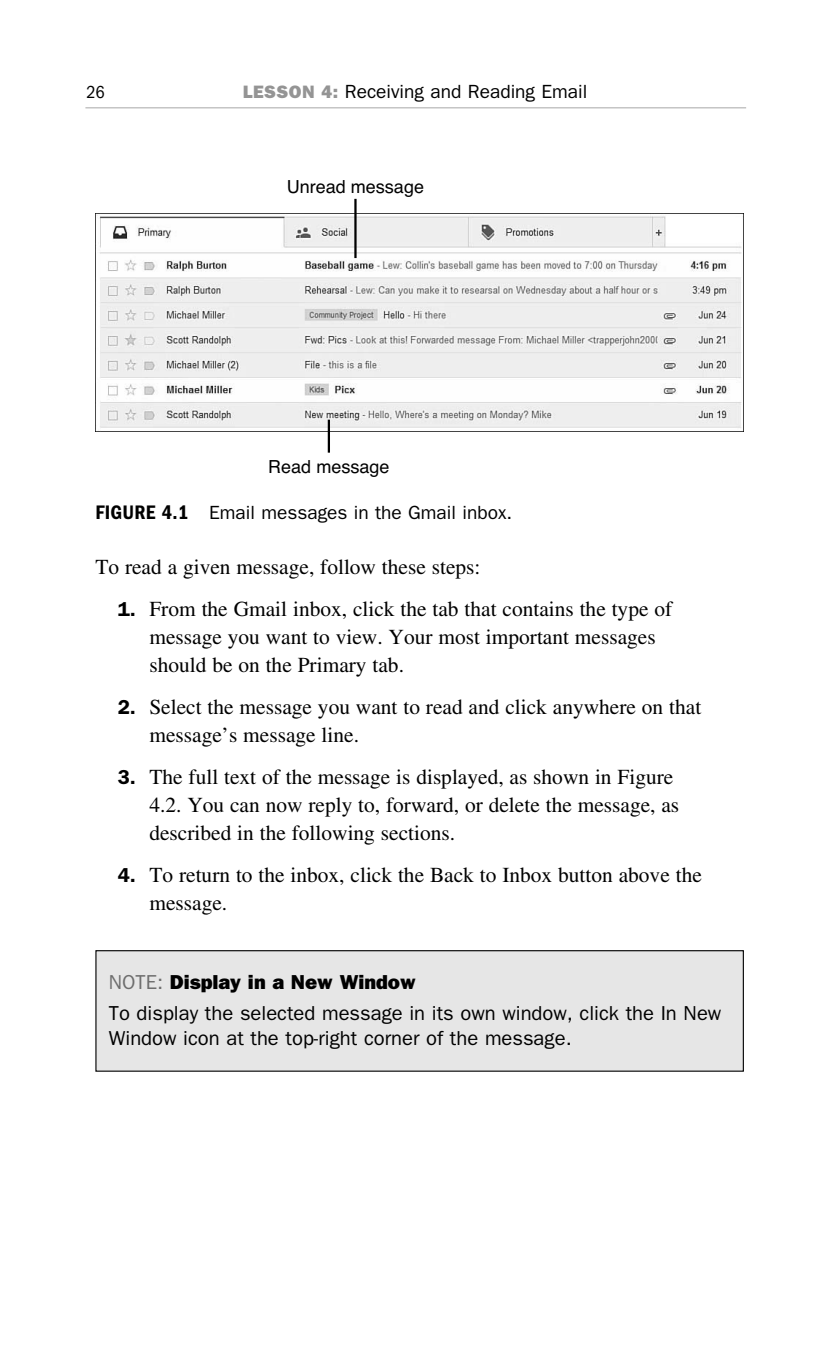
<style>
.page{position:relative;width:822px;height:1360px;background:#fff}
.page>*{position:absolute;margin:0;border:0;box-sizing:border-box;transform-origin:0 0}
.t1{font:21.38px/28.1px "Times LT Std";color:#000}
.t2{font:20.25px/24.8px "ITC Franklin Gothic Std";color:#000}
.t3{font:20.25px "ITC Franklin Gothic Std Hvy";color:#000}
.t4{font:19.12px "ITC Franklin Gothic Std";color:#000}
.t5{font:18px "Helvetica";color:#000}
.t6{font:condensed 18px "ITC Franklin Gothic Std";color:#000}
.s1{font-family:"ITC Franklin Gothic Std Hvy";font-size:18px;color:#949494}
.s2{font-family:"ITC Franklin Gothic Std Dm Cd";font-size:20.25px}
.s3{font-family:"ITC Franklin Gothic Std";font-weight:600;font-size:20.25px}
.s4{font-family:"ITC Franklin Gothic Std";color:#6e6e6e}
</style>
<div class="page">
<hr style="left:85px;top:107px;width:661px;height:1px;background:#a7a7a7">
<div style="left:96px;top:950px;width:647px;height:121px;background:#e6e6e6"></div>
<div style="left:95px;top:950px;width:648px;height:121px;border:1px solid #000"></div>
<img style="left:95px;top:214px;width:648px;height:217px">
<hr style="left:354px;top:199px;width:2px;height:59px;background:#000">
<hr style="left:327px;top:419px;width:3px;height:33px;background:#000">
<p class="t6" style="left:86px;top:85px;width:20px">26</p>
<p class="t4" style="left:243px;top:85px;width:346px"><span class="s1">LESSON 4:</span> Receiving and Reading Email</p>
<p class="t5" style="left:287px;top:180px;width:139px">Unread message</p>
<p class="t5" style="left:268px;top:460px;width:123px">Read message</p>
<p class="t4" style="left:95px;top:506px;width:418px"><span class="s2">FIGURE 4.1</span> Email messages in the Gmail inbox.</p>
<p class="t1" style="left:95px;top:555px;width:386px">To read a given message, follow these steps:</p>
<p class="t1" style="left:149px;top:596px;width:524px;text-indent:-32px"><span class="s3">1.</span> From the Gmail inbox, click the tab that contains the type of message you want to view. Your most important messages should be on the Primary tab.</p>
<p class="t1" style="left:149px;top:694px;width:553px;text-indent:-32px"><span class="s3">2.</span> Select the message you want to read and click anywhere on that message’s message line.</p>
<p class="t1" style="left:149px;top:764px;width:531px;text-indent:-32px"><span class="s3">3.</span> The full text of the message is displayed, as shown in Figure<br>4.2. You can now reply to, forward, or delete the message, as described in the following sections.</p>
<p class="t1" style="left:149px;top:862px;width:554px;text-indent:-32px"><span class="s3">4.</span> To return to the inbox, click the Back to Inbox button above the message.</p>
<p class="t3" style="left:109px;top:974px;width:308px"><span class="s4">NOTE:</span> Display in a New Window</p>
<p class="t2" style="left:109px;top:1002px;width:613px">To display the selected message in its own window, click the In New<br>Window icon at the top-right corner of the message.</p>
</div>
